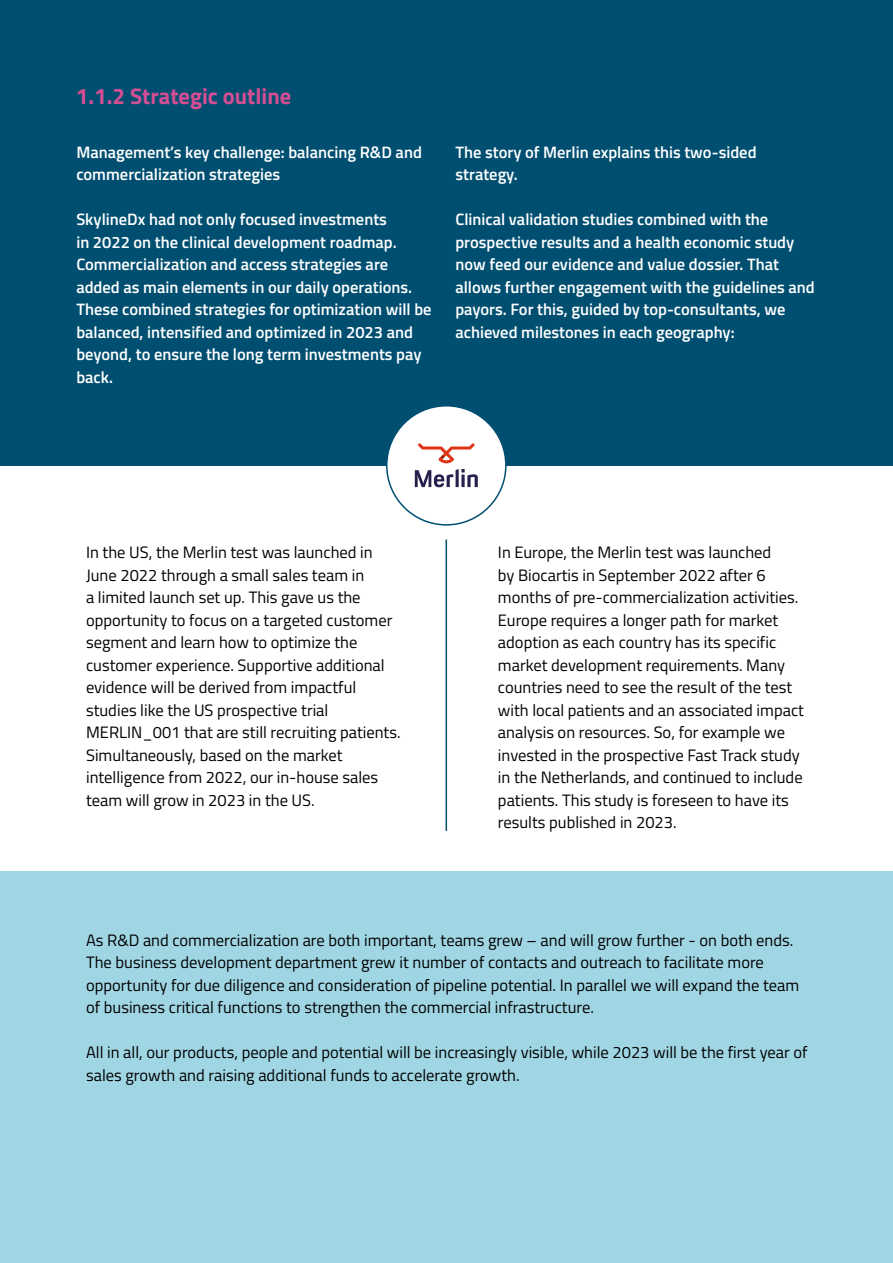
<style>
.page{position:relative;width:893px;height:1263px;background:#fff}
.page>*{position:absolute;margin:0;border:0;box-sizing:border-box;transform-origin:0 0}
.t1{font:700 22.5px "Titillium Web";color:#d44e94}
.t2{font:16.5px/22.5px "Titillium Web";color:#000}
.t3{font:600 16.5px/22.5px "Titillium Web";color:#fff}
</style>
<div class="page">
<div style="left:0;top:872px;width:893px;height:391px;background:#a0d6e4"></div>
<div style="left:0;top:0;width:893px;height:465px;background:#004f71"></div>
<div style="left:387px;top:406px;width:119px;height:119px;background:#fff;border-radius:50%"></div>
<div style="left:386px;top:405px;width:121px;height:121px;border:2px solid #004f71;border-radius:50%"></div>
<hr style="left:446px;top:539px;width:1px;height:292px;background:#004f71">
<svg style="left:415px;top:469px;width:63px;height:18px"></svg>
<svg style="left:418px;top:443px;width:57px;height:20px"></svg>
<h1 class="t1" style="left:76px;top:79px;width:217px">1.1.2 Strategic outline</h1>
<p class="t3" style="left:76px;top:140px;width:347px">Management’s key challenge: balancing R&amp;D and commercialization strategies</p>
<p class="t3" style="left:76px;top:207px;width:357px">SkylineDx had not only focused investments<br>in 2022 on the clinical development roadmap.<br>Commercialization and access strategies are added as main elements in our daily operations.<br>These combined strategies for optimization will be balanced, intensified and optimized in 2023 and beyond, to ensure the long term investments pay back.</p>
<p class="t3" style="left:455px;top:140px;width:303px">The story of Merlin explains this two-sided strategy.</p>
<p class="t3" style="left:455px;top:207px;width:361px">Clinical validation studies combined with the prospective results and a health economic study now feed our evidence and value dossier. That allows further engagement with the guidelines and payors. For this, guided by top-consultants, we achieved milestones in each geography:</p>
<p class="t2" style="left:86px;top:540px;width:316px">In the US, the Merlin test was launched in June 2022 through a small sales team in<br>a limited launch set up. This gave us the opportunity to focus on a targeted customer segment and learn how to optimize the customer experience. Supportive additional evidence will be derived from impactful studies like the US prospective trial MERLIN_001 that are still recruiting patients.<br>Simultaneously, based on the market intelligence from 2022, our in-house sales team will grow in 2023 in the US.</p>
<p class="t2" style="left:498px;top:540px;width:307px">In Europe, the Merlin test was launched<br>by Biocartis in September 2022 after 6 months of pre-commercialization activities.<br>Europe requires a longer path for market adoption as each country has its specific market development requirements. Many countries need to see the result of the test with local patients and an associated impact analysis on resources. So, for example we invested in the prospective Fast Track study in the Netherlands, and continued to include patients. This study is foreseen to have its results published in 2023.</p>
<p class="t2" style="left:86px;top:928px;width:715px">As R&amp;D and commercialization are both important, teams grew – and will grow further - on both ends.<br>The business development department grew it number of contacts and outreach to facilitate more opportunity for due diligence and consideration of pipeline potential. In parallel we will expand the team of business critical functions to strengthen the commercial infrastructure.</p>
<p class="t2" style="left:86px;top:1041px;width:723px">All in all, our products, people and potential will be increasingly visible, while 2023 will be the first year of sales growth and raising additional funds to accelerate growth.</p>
</div>
